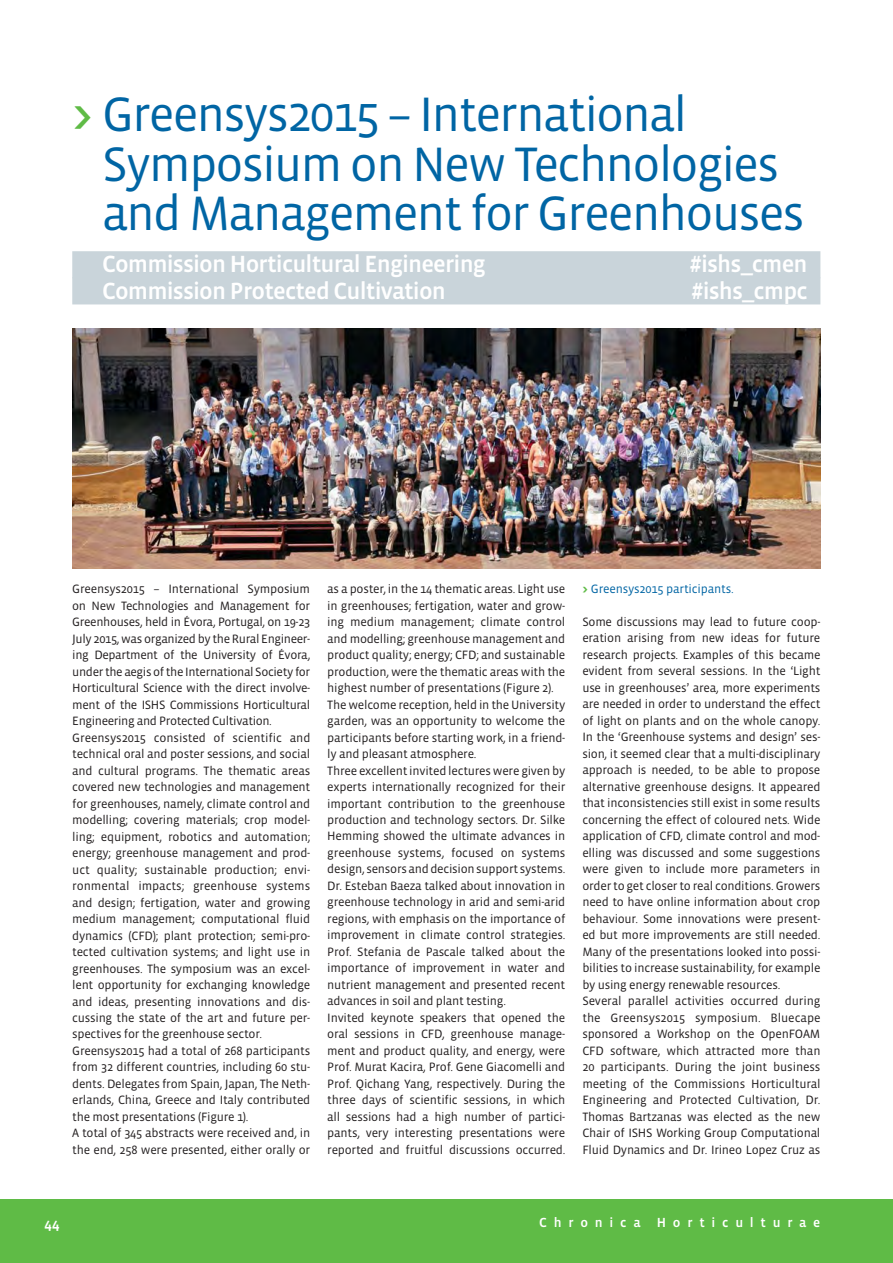
<style>
.page{position:relative;width:893px;height:1263px;background:#fff}
.page>*{position:absolute;margin:0;border:0;box-sizing:border-box;transform-origin:0 0}
.t1{font:49.5px/49.5px "Vista Sans OT";letter-spacing:-.04em;color:#0065a4}
.t2{font:500 24px "Vista Sans OT";letter-spacing:-.035em;color:#fff}
.t3{font:500 15px "Vista Sans OT";color:#fff}
.t4{font:500 13.5px "Vista Sans OT";letter-spacing:.5em;color:#fff}
.t5{font:12.3px/16.5px "Vista Sans OT";letter-spacing:-.02em;color:#231f20}
.t6{font:12.3px "Vista Sans OT";letter-spacing:-.015em;color:#0065a4}
.s1{font-weight:500;color:#5fbb46}
.s2{font-weight:900;color:#5fbb46}
</style>
<div class="page">
<div style="left:0;top:1199px;width:893px;height:64px;background:#5fbb46"></div>
<div style="left:72px;top:251px;width:748px;height:27px;background:#c9d4da"></div>
<div style="left:72px;top:277px;width:748px;height:27px;background:#c9d4da"></div>
<img style="left:73px;top:328px;width:747px;height:241px">
<h1 class="t1" style="left:102px;top:93px;width:704px;text-indent:-30px"><span class="s1">&gt;</span> Greensys2015 – International<br>Symposium on New Technologies and Management for Greenhouses</h1>
<h2 class="t2" style="left:102px;top:254px;width:385px">Commission Horticultural Engineering</h2>
<h2 class="t2" style="left:690px;top:254px;width:119px">#ishs_cmen</h2>
<h2 class="t2" style="left:102px;top:280px;width:345px">Commission Protected Cultivation</h2>
<h2 class="t2" style="left:691px;top:280px;width:118px">#ishs_cmpc</h2>
<p class="t5" style="left:72px;top:582px;width:240px">Greensys2015 – International Symposium on New Technologies and Management for Greenhouses, held in Évora, Portugal, on 19-23<br>July 2015, was organized by the Rural Engineer&shy;ing Department of the University of Évora, under the aegis of the International Society for Horticultural Science with the direct involve&shy;ment of the ISHS Commissions Horticultural Engineering and Protected Cultivation.<br>Greensys2015 consisted of scientific and technical oral and poster sessions, and social and cultural programs. The thematic areas covered new technologies and management for greenhouses, namely, climate control and modelling; covering materials; crop model&shy;ling; equipment, robotics and automation; energy; greenhouse management and prod&shy;uct quality; sustainable production; envi&shy;ronmental impacts; greenhouse systems and design; fertigation, water and growing medium management; computational fluid dynamics (CFD); plant protection; semi-pro&shy;tected cultivation systems; and light use in greenhouses. The symposium was an excel&shy;lent opportunity for exchanging knowledge and ideas, presenting innovations and dis&shy;cussing the state of the art and future per&shy;spectives for the greenhouse sector.<br>Greensys2015 had a total of 268 participants from 32 different countries, including 60 stu&shy;dents. Delegates from Spain, Japan, The Neth&shy;erlands, China, Greece and Italy contributed the most presentations (Figure 1).<br>A total of 345 abstracts were received and, in the end, 258 were presented, either orally or</p>
<p class="t5" style="left:327px;top:581px;width:240px">as a poster, in the 14 thematic areas. Light use in greenhouses; fertigation, water and grow&shy;ing medium management; climate control and modelling; greenhouse management and product quality; energy; CFD; and sustainable production, were the thematic areas with the highest number of presentations (Figure 2).<br>The welcome reception, held in the University garden, was an opportunity to welcome the participants before starting work, in a friend&shy;ly and pleasant atmosphere.<br>Three excellent invited lectures were given by experts internationally recognized for their important contribution to the greenhouse production and technology sectors. Dr. Silke Hemming showed the ultimate advances in greenhouse systems, focused on systems design, sensors and decision support systems.<br>Dr. Esteban Baeza talked about innovation in greenhouse technology in arid and semi-arid regions, with emphasis on the importance of improvement in climate control strategies.<br>Prof. Stefania de Pascale talked about the importance of improvement in water and nutrient management and presented recent advances in soil and plant testing.<br>Invited keynote speakers that opened the oral sessions in CFD, greenhouse manage&shy;ment and product quality, and energy, were Prof. Murat Kacira, Prof. Gene Giacomelli and Prof. Qichang Yang, respectively. During the three days of scientific sessions, in which all sessions had a high number of partici&shy;pants, very interesting presentations were reported and fruitful discussions occurred.</p>
<p class="t6" style="left:582px;top:584px;width:153px"><span class="s2">&gt;</span> Greensys2015 participants.</p>
<p class="t5" style="left:582px;top:614px;width:240px">Some discussions may lead to future coop&shy;eration arising from new ideas for future research projects. Examples of this became evident from several sessions. In the ‘Light use in greenhouses’ area, more experiments are needed in order to understand the effect of light on plants and on the whole canopy.<br>In the ‘Greenhouse systems and design’ ses&shy;sion, it seemed clear that a multi-disciplinary approach is needed, to be able to propose alternative greenhouse designs. It appeared that inconsistencies still exist in some results concerning the effect of coloured nets. Wide application of CFD, climate control and mod&shy;elling was discussed and some suggestions were given to include more parameters in order to get closer to real conditions. Growers need to have online information about crop behaviour. Some innovations were present&shy;ed but more improvements are still needed.<br>Many of the presentations looked into possi&shy;bilities to increase sustainability, for example by using energy renewable resources.<br>Several parallel activities occurred during the Greensys2015 symposium. Bluecape sponsored a Workshop on the OpenFOAM CFD software, which attracted more than 20 participants. During the joint business meeting of the Commissions Horticultural Engineering and Protected Cultivation, Dr.<br>Thomas Bartzanas was elected as the new Chair of ISHS Working Group Computational Fluid Dynamics and Dr. Irineo Lopez Cruz as</p>
<p class="t3" style="left:45px;top:1217px;width:16px">44</p>
<p class="t4" style="left:539px;top:1217px;width:283px">Chronica Horticulturae</p>
</div>
